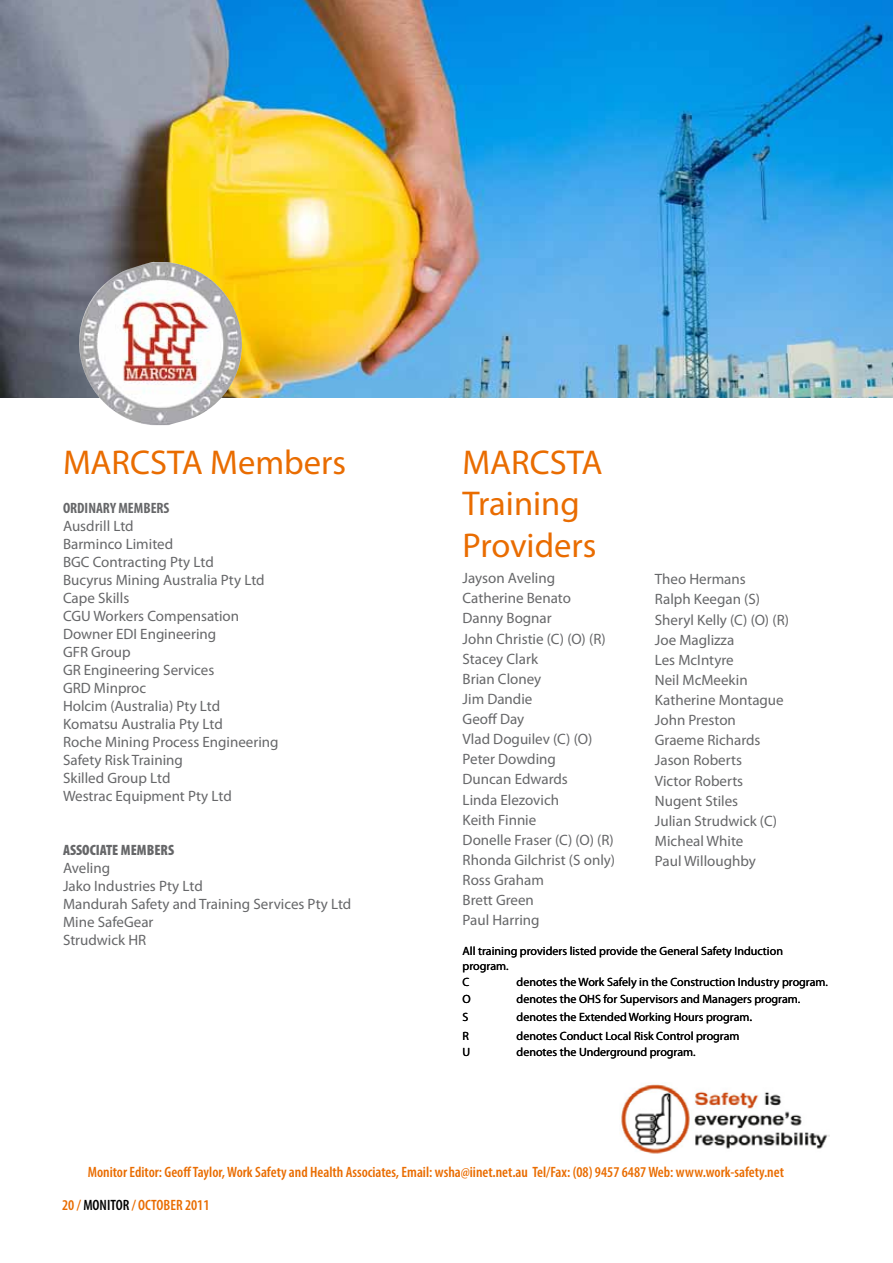
<style>
.page{position:relative;width:893px;height:1263px;background:#fff}
.page>*{position:absolute;margin:0;border:0;box-sizing:border-box;transform-origin:0 0}
.t1{font:34.5px/41.4px "Myriad Pro";color:#e96c00}
.t2{font:15px/20.1px "Myriad Pro";color:#666769}
.t3{font:600 condensed 15px "Myriad Pro";color:#e96c00}
.t4{font:900 condensed 15px "Myriad Pro";color:#666769}
.t5{font:700 condensed 15px "Myriad Pro";color:#666769}
.t6{font:12px/14.4px "Myriad Pro";color:#000}
.s1{font-size:13.5px}
.s2{color:#000}
</style>
<div class="page">
<img style="left:0;top:0;width:893px;height:398px">
<img style="left:78px;top:262px;width:167px;height:163px">
<img style="left:621px;top:1084px;width:208px;height:69px">
<h1 class="t1" style="left:63px;top:441px;width:285px">MARCSTA Members</h1>
<p class="t5" style="left:63px;top:499px;width:108px">ORDINARY MEMBERS</p>
<p class="t2" style="left:63px;top:517px;width:217px;line-height:18px">Ausdrill Ltd<br>Barminco Limited<br>BGC Contracting Pty Ltd<br>Bucyrus Mining Australia Pty Ltd<br>Cape Skills<br>CGU Workers Compensation<br>Downer EDI Engineering<br>GFR Group<br>GR Engineering Services<br>GRD Minproc<br>Holcim (Australia) Pty Ltd<br>Komatsu Australia Pty Ltd<br>Roche Mining Process Engineering<br>Safety Risk Training<br>Skilled Group Ltd<br>Westrac Equipment Pty Ltd</p>
<p class="t4" style="left:63px;top:842px;width:113px">ASSOCIATE MEMBERS</p>
<p class="t2" style="left:63px;top:859px;width:290px;line-height:18px">Aveling<br>Jako Industries Pty Ltd<br>Mandurah Safety and Training Services Pty Ltd<br>Mine SafeGear<br>Strudwick HR</p>
<h1 class="t1" style="left:463px;top:441px;width:141px">MARCSTA<br>Training<br>Providers</h1>
<p class="t2" style="left:463px;top:568px;width:154px">Jayson Aveling<br>Catherine Benato<br>Danny Bognar<br>John Christie (C) (O) (R)<br>Stacey Clark<br>Brian Cloney<br>Jim Dandie<br>Geoff Day<br>Vlad Doguilev (C) (O)<br>Peter Dowding<br>Duncan Edwards<br>Linda Elezovich<br>Keith Finnie<br>Donelle Fraser (C) (O) (R)<br>Rhonda Gilchrist (S only)<br>Ross Graham<br>Brett Green<br>Paul Harring</p>
<p class="t2" style="left:655px;top:569px;width:136px">Theo Hermans<br>Ralph Keegan (S)<br>Sheryl Kelly (C) (O) (R)<br>Joe Maglizza<br>Les McIntyre<br>Neil McMeekin<br>Katherine Montague<br>John Preston<br>Graeme Richards<br>Jason Roberts<br>Victor Roberts<br>Nugent Stiles<br>Julian Strudwick (C)<br>Micheal White<br>Paul Willoughby</p>
<p class="t6" style="left:463px;top:944px;width:322px">All training providers listed provide the General Safety Induction program.</p>
<p class="t6" style="left:463px;top:975px;width:8px">C</p>
<p class="t6" style="left:517px;top:975px;width:313px">denotes the Work Safely in the Construction Industry program.</p>
<p class="t6" style="left:463px;top:991px;width:10px">O</p>
<p class="t6" style="left:517px;top:991px;width:285px">denotes the OHS for Supervisors and Managers program.</p>
<p class="t6" style="left:463px;top:1010px;width:7px">S</p>
<p class="t6" style="left:517px;top:1010px;width:237px">denotes the Extended Working Hours program<span class="s1">.</span></p>
<p class="t6" style="left:463px;top:1028px;width:8px">R</p>
<p class="t6" style="left:517px;top:1028px;width:224px">denotes Conduct Local Risk Control program</p>
<p class="t6" style="left:463px;top:1045px;width:9px">U</p>
<p class="t6" style="left:517px;top:1045px;width:181px">denotes the Underground program.</p>
<p class="t3" style="left:88px;top:1163px;width:698px">Monitor Editor: Geoff Taylor, Work Safety and Health Associates, Email: wsha@iinet.net.au Tel/Fax: (08) 9457 6487 Web: www.work-safety.net</p>
<p class="t3" style="left:62px;top:1197px;width:149px">20 / <span class="s2">MONITOR</span> / OCTOBER 2011</p>
</div>
